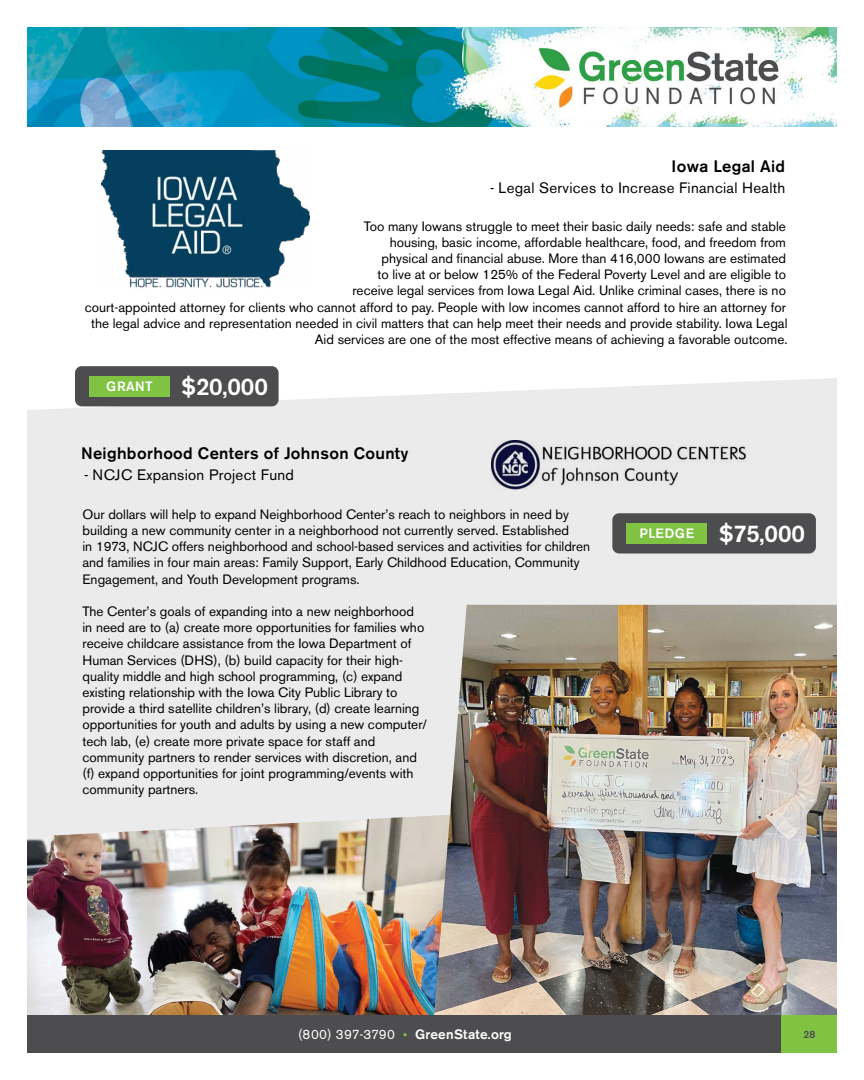
<style>
.page{position:relative;width:864px;height:1080px;background:#fff}
.page>*{position:absolute;margin:0;border:0;box-sizing:border-box;transform-origin:0 0}
.t1{font:500 24px "Akzidenz Grotesk BE";color:#fff}
.t2{font:500 16.5px "Akzidenz Grotesk BE";letter-spacing:.02em;color:#000}
.t3{font:15px "Akzidenz Grotesk BE";letter-spacing:.02em;color:#000}
.t4{font:13.5px/16.2px "Akzidenz Grotesk BE";color:#000}
.t5{font:500 13.5px "Akzidenz Grotesk BE";letter-spacing:.02em;color:#fff}
.t6{font:500 10.5px "Akzidenz Grotesk BE";color:#4d4d4f}
.s1{font-weight:400}
.s2{font-weight:400;font-size:12px;color:#80c342}
</style>
<div class="page">
<div style="left:27px;top:378px;width:810px;height:436px;background:#ebebec"></div>
<img style="left:27px;top:814px;width:407px;height:201px">
<img style="left:434px;top:605px;width:403px;height:410px">
<img style="left:27px;top:27px;width:810px;height:100px">
<div style="left:27px;top:1015px;width:810px;height:38px;background:#4d4d4f"></div>
<div style="left:782px;top:1015px;width:55px;height:38px;background:#80c342"></div>
<div style="left:75px;top:366px;width:204px;height:40px;background:#4d4d4f;border-radius:7px"></div>
<div style="left:89px;top:376px;width:80px;height:21px;background:#80c342"></div>
<img style="left:101px;top:151px;width:208px;height:137px">
<div style="left:612px;top:513px;width:204px;height:41px;background:#4d4d4f;border-radius:7px"></div>
<div style="left:627px;top:523px;width:80px;height:21px;background:#80c342"></div>
<div style="left:476px;top:432px;width:281px;height:64px;background:#ebebec"></div>
<img style="left:492px;top:440px;width:255px;height:50px">
<p class="t2" style="left:672px;top:156px;width:115px">Iowa Legal Aid</p>
<p class="t3" style="left:490px;top:179px;width:297px">- Legal Services to Increase Financial Health</p>
<p class="t4" style="left:85px;top:218px;width:704px;text-align:right">Too many Iowans struggle to meet their basic daily needs: safe and stable<br>housing, basic income, affordable healthcare, food, and freedom from<br>physical and financial abuse. More than 416,000 Iowans are estimated<br>to live at or below 125% of the Federal Poverty Level and are eligible to<br>receive legal services from Iowa Legal Aid. Unlike criminal cases, there is no<br>court-appointed attorney for clients who cannot afford to pay. People with low incomes cannot afford to hire an attorney for the legal advice and representation needed in civil matters that can help meet their needs and provide stability. Iowa Legal Aid services are one of the most effective means of achieving a favorable outcome.</p>
<h1 class="t1" style="left:106px;top:372px;width:163px"><sup>GRANT</sup> $20,000</h1>
<p class="t2" style="left:81px;top:443px;width:329px">Neighborhood Centers of Johnson County</p>
<p class="t3" style="left:84px;top:465px;width:212px">- NCJC Expansion Project Fund</p>
<p class="t4" style="left:82px;top:506px;width:509px">Our dollars will help to expand Neighborhood Center’s reach to neighbors in need by building a new community center in a neighborhood not currently served. Established<br>in 1973, NCJC offers neighborhood and school-based services and activities for children and families in four main areas: Family Support, Early Childhood Education, Community Engagement, and Youth Development programs.</p>
<p class="t4" style="left:82px;top:603px;width:346px">The Center’s goals of expanding into a new neighborhood in need are to (a) create more opportunities for families who receive childcare assistance from the Iowa Department of Human Services (DHS), (b) build capacity for their high&shy;quality middle and high school programming, (c) expand existing relationship with the Iowa City Public Library to provide a third satellite children’s library, (d) create learning opportunities for youth and adults by using a new computer/ tech lab, (e) create more private space for staff and community partners to render services with discretion, and (f) expand opportunities for joint programming/events with community partners.</p>
<h1 class="t1" style="left:639px;top:519px;width:167px"><sup>PLEDGE</sup> $75,000</h1>
<p class="t5" style="left:298px;top:1026px;width:215px"><span class="s1">(800) 397-3790</span> <span class="s2">•</span> GreenState.org</p>
<p class="t6" style="left:804px;top:1027px;width:13px">28</p>
</div>
